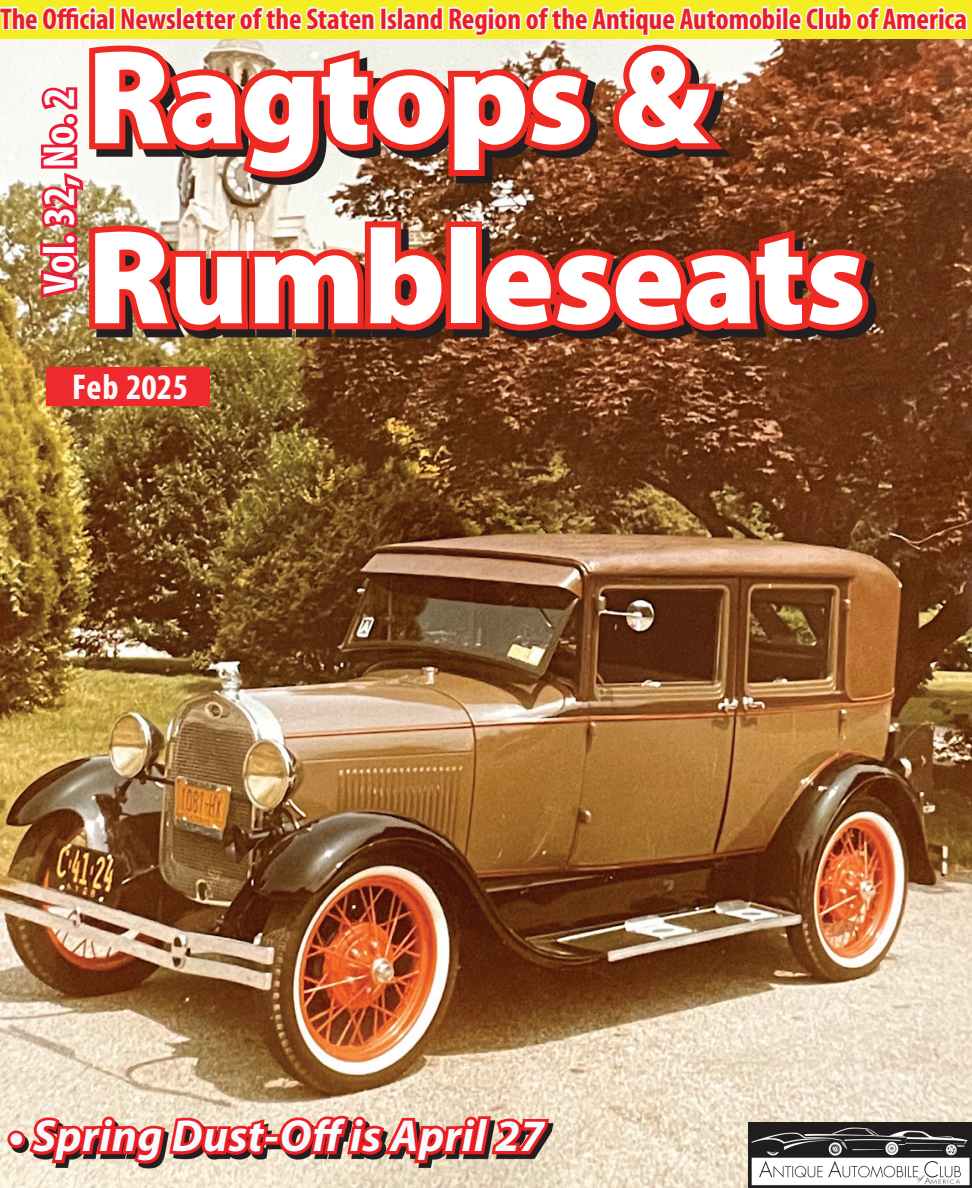
<style>
.page{position:relative;width:972px;height:1188px;background:#fff}
.page>*{position:absolute;margin:0;border:0;box-sizing:border-box;transform-origin:0 0}
.t1{font:900 135px/180px "Myriad Pro";letter-spacing:-.015em;color:#fff}
.t2{font:italic 700 45px "Myriad Pro";letter-spacing:.01em;color:#f9fcfe}
.t3{font:700 condensed 45px "Myriad Pro";letter-spacing:.01em;color:#fbfdfe}
.t4{font:700 condensed 36px "Myriad Pro";letter-spacing:.01em;color:#fefafc}
.t5{font:700 condensed 30px "Myriad Pro";color:#ee1d23}
</style>
<div class="page">
<img style="left:0;top:339px;width:972px;height:784px">
<img style="left:914px;top:1123px;width:58px;height:65px">
<svg style="left:46px;top:39px;width:926px;height:355px;background:#7c4c26"></svg>
<svg style="left:0;top:1098px;width:914px;height:90px;background:#d7ccba"></svg>
<div style="left:7px;top:1131px;width:18px;height:17px;border:6px solid #ee1d23;border-radius:50%"></div>
<svg style="left:25px;top:1112px;width:528px;height:55px;background:#d26963"></svg>
<div style="left:46px;top:367px;width:164px;height:39px;background:#ee2a2f"></div>
<img style="left:0;top:0;width:970px;height:339px">
<p class="t5" style="left:0;top:0;width:969px">The Official Newsletter of the Staten Island Region of the Antique Automobile Club of America</p>
<h2 class="t3" style="left:31px;top:294px;width:207px;rotate:-90deg">Vol. 32, No. 2</h2>
<h1 class="t1" style="left:87px;top:2px;width:781px">Ragtops &amp;<br>Rumbleseats</h1>
<p class="t4" style="left:72px;top:364px;width:118px">Feb 2025</p>
<h2 class="t2" style="left:9px;top:1107px;width:537px">• Spring Dust-Off is April 27</h2>
</div>
